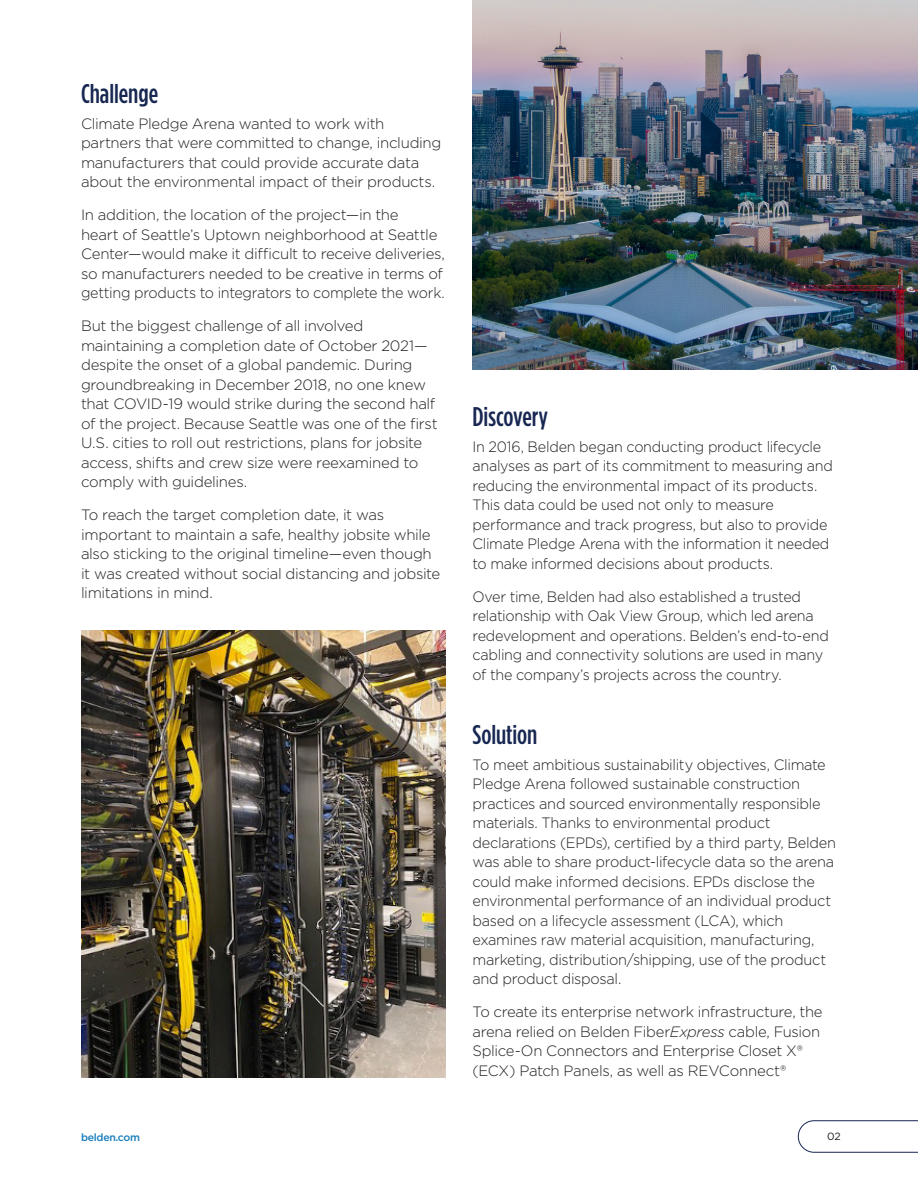
<style>
.page{position:relative;width:918px;height:1188px;background:#fff}
.page>*{position:absolute;margin:0;border:0;box-sizing:border-box;transform-origin:0 0}
.Belden-Doc-Aside-Hea{font:500 27px "Gotham Condensed";color:#172752}
.BDN-Body{font:300 15px/19.5px "Gotham";letter-spacing:-.02em;color:#231f20}
.BDN-Body-2{font:300 15px/19.5px "Gotham";letter-spacing:-.02em;color:#231f20;scale:.96 1}
.t1{font:500 10.5px "Gotham";letter-spacing:-.025em;color:#157cbc}
.t2{font:10.5px "Gotham";color:#231f20}
.s1{font-style:italic}
</style>
<div class="page">
<img style="left:81px;top:630px;width:365px;height:448px">
<img style="left:472px;top:0;width:446px;height:370px">
<svg style="left:798px;top:1120px;width:120px;height:33px"></svg>
<p class="Belden-Doc-Aside-Hea" style="left:81px;top:77px;width:79px">Challenge</p>
<p class="BDN-Body" style="left:81px;top:113px;width:362px">Climate Pledge Arena wanted to work with partners that were committed to change, including manufacturers that could provide accurate data about the environmental impact of their products.</p>
<p class="BDN-Body" style="left:81px;top:205px;width:366px">In addition, the location of the project—in the<br>heart of Seattle’s Uptown neighborhood at Seattle Center—would make it difficult to receive deliveries, so manufacturers needed to be creative in terms of getting products to integrators to complete the work.</p>
<p class="BDN-Body" style="left:81px;top:316px;width:358px">But the biggest challenge of all involved maintaining a completion date of October 2021— despite the onset of a global pandemic. During groundbreaking in December 2018, no one knew that COVID-19 would strike during the second half of the project. Because Seattle was one of the first U.S. cities to roll out restrictions, plans for jobsite access, shifts and crew size were reexamined to comply with guidelines.</p>
<p class="BDN-Body" style="left:81px;top:505px;width:361px">To reach the target completion date, it was important to maintain a safe, healthy jobsite while also sticking to the original timeline—even though it was created without social distancing and jobsite limitations in mind.</p>
<p class="t1" style="left:81px;top:1130px;width:61px">belden.com</p>
<p class="Belden-Doc-Aside-Hea" style="left:472px;top:400px;width:77px">Discovery</p>
<p class="BDN-Body-2" style="left:472px;top:436px;width:377px">In 2016, Belden began conducting product lifecycle analyses as part of its commitment to measuring and reducing the environmental impact of its products.<br>This data could be used not only to measure performance and track progress, but also to provide Climate Pledge Arena with the information it needed to make informed decisions about products.</p>
<p class="BDN-Body-2" style="left:472px;top:586px;width:373px">Over time, Belden had also established a trusted relationship with Oak View Group, which led arena redevelopment and operations. Belden’s end-to-end cabling and connectivity solutions are used in many of the company’s projects across the country.</p>
<p class="Belden-Doc-Aside-Hea" style="left:472px;top:718px;width:66px">Solution</p>
<p class="BDN-Body" style="left:472px;top:754px;width:365px">To meet ambitious sustainability objectives, Climate Pledge Arena followed sustainable construction practices and sourced environmentally responsible materials. Thanks to environmental product declarations (EPDs), certified by a third party, Belden was able to share product-lifecycle data so the arena could make informed decisions. EPDs disclose the environmental performance of an individual product based on a lifecycle assessment (LCA), which examines raw material acquisition, manufacturing, marketing, distribution/shipping, use of the product and product disposal.</p>
<p class="BDN-Body" style="left:472px;top:1002px;width:352px">To create its enterprise network infrastructure, the arena relied on Belden Fiber<span class="s1">Express</span> cable, Fusion Splice-On Connectors and Enterprise Closet X® (ECX) Patch Panels, as well as REVConnect®</p>
<p class="t2" style="left:827px;top:1130px;width:15px">02</p>
</div>
